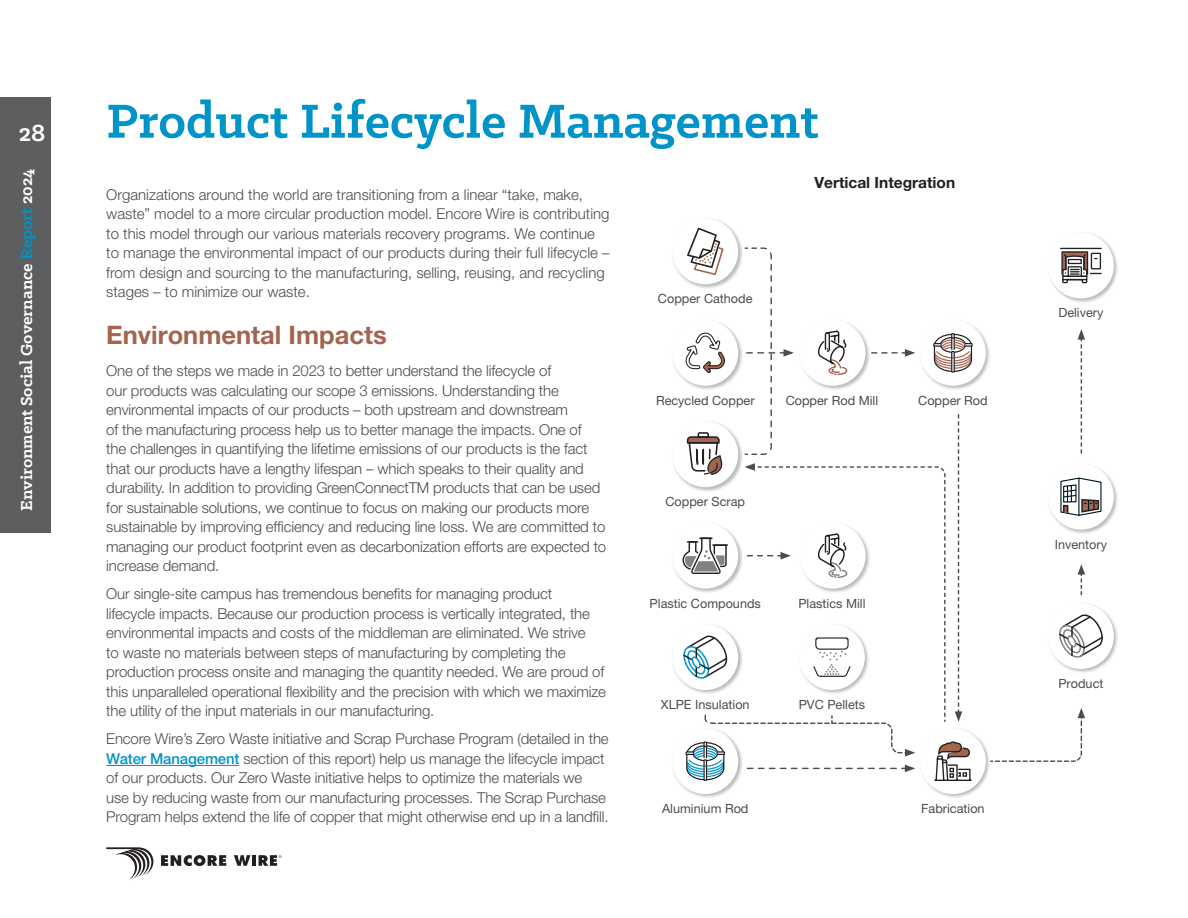
<style>
.page{position:relative;width:1188px;height:918px;background:#fff}
.page>*{position:absolute;margin:0;border:0;box-sizing:border-box;transform-origin:0 0}
.t1{font:700 54px "Klinic Slab";color:#0194c8}
.t2{font:700 26.55px "Klinic Slab";color:#fff}
.t3{font:700 25.5px "Helvetica Neue LT Pro";color:#a3654d}
.t4{font:700 18px "Klinic Slab";color:#fff}
.Diagram_Title{font:700 15.45px "Helvetica Neue LT Pro";color:#231f20}
.Body_Text{font:300 15px/19.5px "Helvetica Neue LT Pro";letter-spacing:-.01em;color:#4b4c4d}
.Body_Text-2{font:12.6px "Helvetica Neue LT Pro";color:#4b4c4d}
.s1{color:#0194c8}
.s2{font-weight:500;color:#0194c8}
</style>
<div class="page">
<hr style="left:106px;top:765px;width:133px;height:1px;background:#0194c8">
<div style="left:671px;top:218px;width:72px;height:71px;background:#231f20;opacity:.3"></div>
<div style="left:672px;top:219px;width:66px;height:65px;background:#fff;border-radius:50%"></div>
<svg style="left:687px;top:228px;width:37px;height:47px"></svg>
<div style="left:1047px;top:232px;width:72px;height:71px;background:#231f20;opacity:.3"></div>
<div style="left:1048px;top:233px;width:66px;height:65px;background:#fff;border-radius:50%"></div>
<hr style="left:1061px;top:248px;width:40px;height:1px;background:#241f21">
<svg style="left:1061px;top:251px;width:27px;height:24px"></svg>
<svg style="left:1062px;top:253px;width:39px;height:31px"></svg>
<div style="left:1047px;top:463px;width:72px;height:72px;background:#231f20;opacity:.3"></div>
<div style="left:1048px;top:464px;width:66px;height:66px;background:#fff;border-radius:50%"></div>
<svg style="left:1060px;top:477px;width:42px;height:39px"></svg>
<div style="left:1047px;top:602px;width:72px;height:72px;background:#231f20;opacity:.3"></div>
<div style="left:1048px;top:603px;width:66px;height:66px;background:#fff;border-radius:50%"></div>
<svg style="left:1059px;top:614px;width:44px;height:44px"></svg>
<div style="left:671px;top:319px;width:72px;height:72px;background:#231f20;opacity:.3"></div>
<div style="left:672px;top:320px;width:66px;height:66px;background:#fff;border-radius:50%"></div>
<svg style="left:685px;top:332px;width:40px;height:41px"></svg>
<div style="left:919px;top:319px;width:72px;height:72px;background:#231f20;opacity:.3"></div>
<div style="left:920px;top:320px;width:66px;height:66px;background:#fff;border-radius:50%"></div>
<svg style="left:933px;top:333px;width:40px;height:40px"></svg>
<div style="left:671px;top:420px;width:72px;height:72px;background:#231f20;opacity:.3"></div>
<div style="left:672px;top:421px;width:66px;height:66px;background:#fff;border-radius:50%"></div>
<svg style="left:686px;top:421px;width:37px;height:54px"></svg>
<div style="left:671px;top:522px;width:72px;height:72px;background:#231f20;opacity:.3"></div>
<div style="left:672px;top:523px;width:66px;height:66px;background:#fff;border-radius:50%"></div>
<svg style="left:683px;top:537px;width:45px;height:37px"></svg>
<div style="left:671px;top:623px;width:72px;height:72px;background:#231f20;opacity:.3"></div>
<div style="left:672px;top:624px;width:66px;height:66px;background:#fff;border-radius:50%"></div>
<svg style="left:683px;top:635px;width:45px;height:44px"></svg>
<div style="left:671px;top:727px;width:72px;height:72px;background:#231f20;opacity:.3"></div>
<div style="left:672px;top:728px;width:66px;height:66px;background:#fff;border-radius:50%"></div>
<div style="left:919px;top:727px;width:72px;height:72px;background:#231f20;opacity:.3"></div>
<div style="left:920px;top:728px;width:66px;height:66px;background:#fff;border-radius:50%"></div>
<svg style="left:934px;top:741px;width:38px;height:40px"></svg>
<svg style="left:744px;top:247px;width:50px;height:208px"></svg>
<svg style="left:872px;top:349px;width:43px;height:8px"></svg>
<svg style="left:989px;top:708px;width:96px;height:55px"></svg>
<svg style="left:1078px;top:564px;width:7px;height:31px"></svg>
<svg style="left:1078px;top:329px;width:7px;height:125px"></svg>
<svg style="left:751px;top:466px;width:195px;height:256px"></svg>
<svg style="left:745px;top:463px;width:187px;height:8px"></svg>
<svg style="left:955px;top:414px;width:7px;height:308px"></svg>
<svg style="left:686px;top:714px;width:229px;height:67px"></svg>
<div style="left:799px;top:319px;width:72px;height:72px;background:#231f20;opacity:.3"></div>
<div style="left:800px;top:320px;width:66px;height:66px;background:#fff;border-radius:50%"></div>
<svg style="left:817px;top:330px;width:31px;height:45px"></svg>
<div style="left:799px;top:522px;width:72px;height:72px;background:#231f20;opacity:.3"></div>
<div style="left:800px;top:523px;width:66px;height:66px;background:#fff;border-radius:50%"></div>
<svg style="left:817px;top:533px;width:31px;height:45px"></svg>
<div style="left:0;top:97px;width:51px;height:435px;background:#5d5e5f"></div>
<svg style="left:234px;top:855px;width:17px;height:11px"></svg>
<hr style="left:252px;top:855px;width:4px;height:11px;background:#231f20">
<svg style="left:259px;top:855px;width:22px;height:11px"></svg>
<svg style="left:106px;top:847px;width:120px;height:33px"></svg>
<h2 class="t2" style="left:19px;top:115px;width:28px">28</h2>
<p class="t4" style="left:15px;top:511px;width:343px;rotate:-90deg">Environment Social Governance <span class="s1">Report</span> 2024</p>
<h1 class="t1" style="left:106px;top:86px;width:714px">Product Lifecycle Management</h1>
<p class="Body_Text" style="left:106px;top:184px;width:505px">Organizations around the world are transitioning from a linear “take, make, waste” model to a more circular production model. Encore Wire is contributing to this model through our various materials recovery programs. We continue to manage the environmental impact of our products during their full lifecycle – from design and sourcing to the manufacturing, selling, reusing, and recycling stages – to minimize our waste.</p>
<h2 class="t3" style="left:106px;top:319px;width:282px">Environmental Impacts</h2>
<p class="Body_Text" style="left:106px;top:361px;width:502px">One of the steps we made in 2023 to better understand the lifecycle of<br>our products was calculating our scope 3 emissions. Understanding the environmental impacts of our products – both upstream and downstream<br>of the manufacturing process help us to better manage the impacts. One of<br>the challenges in quantifying the lifetime emissions of our products is the fact that our products have a lengthy lifespan – which speaks to their quality and durability. In addition to providing GreenConnectTM products that can be used for sustainable solutions, we continue to focus on making our products more sustainable by improving efficiency and reducing line loss. We are committed to managing our product footprint even as decarbonization efforts are expected to increase demand.</p>
<p class="Body_Text" style="left:106px;top:584px;width:501px">Our single-site campus has tremendous benefits for managing product<br>lifecycle impacts. Because our production process is vertically integrated, the environmental impacts and costs of the middleman are eliminated. We strive<br>to waste no materials between steps of manufacturing by completing the production process onsite and managing the quantity needed. We are proud of this unparalleled operational flexibility and the precision with which we maximize the utility of the input materials in our manufacturing.</p>
<p class="Body_Text" style="left:106px;top:729px;width:504px">Encore Wire’s Zero Waste initiative and Scrap Purchase Program (detailed in the <span class="s2">Water Management</span> section of this report) help us manage the lifecycle impact of our products. Our Zero Waste initiative helps to optimize the materials we<br>use by reducing waste from our manufacturing processes. The Scrap Purchase Program helps extend the life of copper that might otherwise end up in a landfill.</p>
<p class="Diagram_Title" style="left:814px;top:173px;width:142px">Vertical Integration</p>
<p class="Body_Text-2" style="left:658px;top:291px;width:96px">Copper Cathode</p>
<p class="Body_Text-2" style="left:656px;top:393px;width:100px">Recycled Copper</p>
<p class="Body_Text-2" style="left:786px;top:393px;width:94px">Copper Rod Mill</p>
<p class="Body_Text-2" style="left:918px;top:393px;width:71px">Copper Rod</p>
<p class="Body_Text-2" style="left:666px;top:494px;width:81px">Copper Scrap</p>
<p class="Body_Text-2" style="left:650px;top:596px;width:113px">Plastic Compounds</p>
<p class="Body_Text-2" style="left:798px;top:596px;width:69px">Plastics Mill</p>
<p class="Body_Text-2" style="left:661px;top:697px;width:90px">XLPE Insulation</p>
<p class="Body_Text-2" style="left:799px;top:697px;width:68px">PVC Pellets</p>
<p class="Body_Text-2" style="left:662px;top:801px;width:88px">Aluminium Rod</p>
<p class="Body_Text-2" style="left:921px;top:801px;width:65px">Fabrication</p>
<p class="Body_Text-2" style="left:1058px;top:306px;width:47px">Delivery</p>
<p class="Body_Text-2" style="left:1055px;top:537px;width:54px">Inventory</p>
<p class="Body_Text-2" style="left:1058px;top:676px;width:47px">Product</p>
</div>
